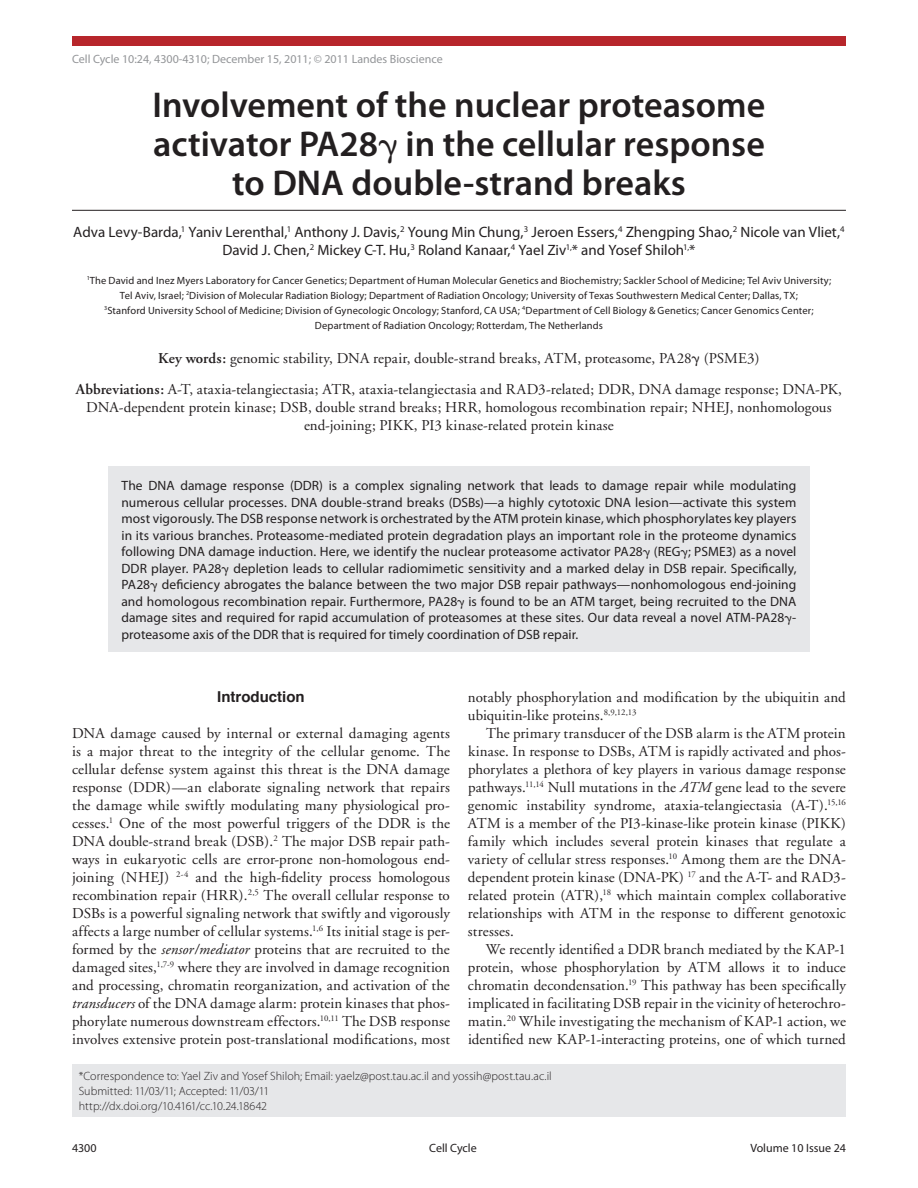
<style>
.page{position:relative;width:918px;height:1188px;background:#fff}
.page>*{position:absolute;margin:0;border:0;box-sizing:border-box;transform-origin:0 0}
.t1{font:600 36px/39px "Myriad Pro";color:#231f20;text-align:center}
.t2{font:15px/18px "Adobe Garamond";letter-spacing:.005em;color:#231f20;text-align:justify}
.t3{font:15px/18px "Myriad Pro";color:#231f20;text-align:center}
.t4{font:700 15px "Helvetica";color:#231f20}
.t5{font:13.5px/16.5px "Myriad Pro";color:#231f20;text-align:justify}
.t6{font:300 12px/15px "Myriad Pro";letter-spacing:.005em;color:#231f20}
.t7{font:12px "Myriad Pro";color:#939598}
.t8{font:12px "Myriad Pro";color:#231f20}
.t9{font:10.5px/15px "Myriad Pro";letter-spacing:.015em;color:#231f20;text-align:center}
.s1{font-family:"Universal Std Greekw Math Pi";font-weight:400}
.s2{font-weight:600}
.s3{font-family:"Universal Std Greekw Math Pi"}
.s4{font-style:italic}
</style>
<div class="page">
<div style="left:72px;top:36px;width:774px;height:10px;background:#b7262b"></div>
<div style="left:72px;top:1064px;width:774px;height:53px;background:#e6e7e9"></div>
<div style="left:108px;top:466px;width:702px;height:186px;background:#e6e7e9"></div>
<hr style="left:72px;top:210px;width:774px;height:1px;background:#231f20">
<p class="t7" style="left:72px;top:52px;width:372px">Cell Cycle 10:24, 4300-4310; December 15, 2011; © 2011 Landes Bioscience</p>
<h1 class="t1" style="left:153px;top:85px;width:614px">Involvement of the nuclear proteasome activator PA28<span class="s1">γ</span> in the cellular response to DNA double-strand breaks</h1>
<p class="t3" style="left:73px;top:223px;width:773px">Adva Levy-Barda,<sup>1</sup> Yaniv Lerenthal,<sup>1</sup> Anthony J. Davis,<sup>2</sup> Young Min Chung,<sup>3</sup> Jeroen Essers,<sup>4</sup> Zhengping Shao,<sup>2</sup> Nicole van Vliet,<sup>4<br></sup>David J. Chen,<sup>2</sup> Mickey C-T. Hu,<sup>3</sup> Roland Kanaar,<sup>4</sup> Yael Ziv<sup>1,</sup>* and Yosef Shiloh<sup>1,</sup>*</p>
<p class="t9" style="left:87px;top:273px;width:746px"><sup>1</sup>The David and Inez Myers Laboratory for Cancer Genetics; Department of Human Molecular Genetics and Biochemistry; Sackler School of Medicine; Tel Aviv University; Tel Aviv, Israel; <sup>2</sup>Division of Molecular Radiation Biology; Department of Radiation Oncology; University of Texas Southwestern Medical Center; Dallas, TX;<br><sup>3</sup>Stanford University School of Medicine; Division of Gynecologic Oncology; Stanford, CA USA; <sup>4</sup>Department of Cell Biology &amp; Genetics; Cancer Genomics Center; Department of Radiation Oncology; Rotterdam, The Netherlands</p>
<p class="t2" style="left:76px;top:343px;width:768px;line-height:31.5px;text-align:center"><span class="s2">Key words:</span> genomic stability, DNA repair, double-strand breaks, ATM, proteasome, PA28<span class="s3">γ</span> (PSME3)<br><span class="s2">Abbreviations:</span> A-T, ataxia-telangiectasia; ATR, ataxia-telangiectasia and RAD3-related; DDR, DNA damage response; DNA-PK,</p>
<p class="t2" style="left:86px;top:399px;width:747px;text-align:center">DNA-dependent protein kinase; DSB, double strand breaks; HRR, homologous recombination repair; NHEJ, nonhomologous end-joining; PIKK, PI3 kinase-related protein kinase</p>
<p class="t5" style="left:121px;top:477px;width:677px">The DNA damage response (DDR) is a complex signaling network that leads to damage repair while modulating numerous cellular processes. DNA double-strand breaks (DSBs)—a highly cytotoxic DNA lesion—activate this system most vigorously. The DSB response network is orchestrated by the ATM protein kinase, which phosphorylates key players in its various branches. Proteasome-mediated protein degradation plays an important role in the proteome dynamics following DNA damage induction. Here, we identify the nuclear proteasome activator PA28<span class="s3">γ</span> (REG<span class="s3">γ</span>; PSME3) as a novel DDR player. PA28<span class="s3">γ</span> depletion leads to cellular radiomimetic sensitivity and a marked delay in DSB repair. Specifically, PA28<span class="s3">γ</span> deficiency abrogates the balance between the two major DSB repair pathways—nonhomologous end-joining and homologous recombination repair. Furthermore, PA28<span class="s3">γ</span> is found to be an ATM target, being recruited to the DNA damage sites and required for rapid accumulation of proteasomes at these sites. Our data reveal a novel ATM-PA28<span class="s3">γ&shy;</span>proteasome axis of the DDR that is required for timely coordination of DSB repair.</p>
<p class="t4" style="left:217px;top:685px;width:89px">Introduction</p>
<p class="t2" style="left:72px;top:725px;width:379px">DNA damage caused by internal or external damaging agents is a major threat to the integrity of the cellular genome. The cellular defense system against this threat is the DNA damage response (DDR)—an elaborate signaling network that repairs the damage while swiftly modulating many physiological pro&shy;cesses.<sup>1</sup> One of the most powerful triggers of the DDR is the DNA double-strand break (DSB).<sup>2</sup> The major DSB repair path&shy;ways in eukaryotic cells are error-prone non-homologous end&shy;joining (NHEJ) <sup>2-4</sup> and the high-fidelity process homologous recombination repair (HRR).<sup>2,5</sup> The overall cellular response to DSBs is a powerful signaling network that swiftly and vigorously affects a large number of cellular systems.<sup>1,6</sup> Its initial stage is per&shy;formed by the <span class="s4">sensor/mediator</span> proteins that are recruited to the damaged sites,<sup>1,7-9</sup> where they are involved in damage recognition and processing, chromatin reorganization, and activation of the <span class="s4">transducers</span> of the DNA damage alarm: protein kinases that phos&shy;phorylate numerous downstream effectors.<sup>10,11</sup> The DSB response involves extensive protein post-translational modifications, most</p>
<p class="t2" style="left:468px;top:689px;width:379px">notably phosphorylation and modification by the ubiquitin and ubiquitin-like proteins.<sup>8,9,12,13</sup></p>
<p class="t2" style="left:468px;top:725px;width:379px;text-indent:18px">The primary transducer of the DSB alarm is the ATM protein kinase. In response to DSBs, ATM is rapidly activated and phos&shy;phorylates a plethora of key players in various damage response pathways.<sup>11,14</sup> Null mutations in the <span class="s4">ATM</span> gene lead to the severe genomic instability syndrome, ataxia-telangiectasia (A-T).<sup>15,16<br></sup>ATM is a member of the PI3-kinase-like protein kinase (PIKK) family which includes several protein kinases that regulate a variety of cellular stress responses.<sup>10</sup> Among them are the DNA&shy;dependent protein kinase (DNA-PK) <sup>17</sup> and the A-T- and RAD3- related protein (ATR),<sup>18</sup> which maintain complex collaborative relationships with ATM in the response to different genotoxic stresses.</p>
<p class="t2" style="left:468px;top:941px;width:379px;text-indent:18px">We recently identified a DDR branch mediated by the KAP-1 protein, whose phosphorylation by ATM allows it to induce chromatin decondensation.<sup>19</sup> This pathway has been specifically implicated in facilitating DSB repair in the vicinity of heterochro&shy;matin.<sup>20</sup> While investigating the mechanism of KAP-1 action, we identified new KAP-1-interacting proteins, one of which turned</p>
<p class="t6" style="left:79px;top:1068px;width:475px">*Correspondence to: Yael Ziv and Yosef Shiloh; Email: yaelz@post.tau.ac.il and yossih@post.tau.ac.il<br>Submitted: 11/03/11; Accepted: 11/03/11<br>http://dx.doi.org/10.4161/cc.10.24.18642</p>
<p class="t8" style="left:72px;top:1141px;width:26px">4300</p>
<p class="t8" style="left:429px;top:1141px;width:49px">Cell Cycle</p>
<p class="t8" style="left:750px;top:1141px;width:97px">Volume 10 Issue 24</p>
</div>
